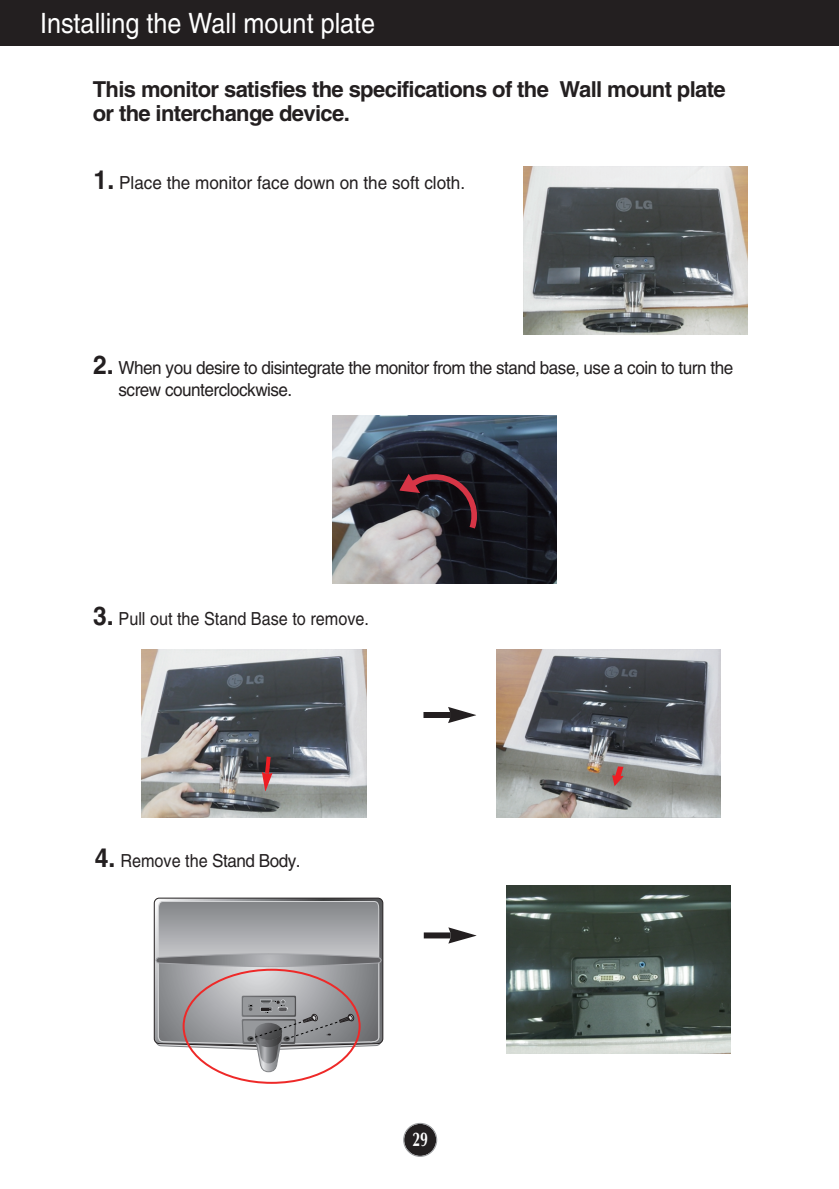
<style>
.page{position:relative;width:839px;height:1189px;background:#fff}
.page>*{position:absolute;margin:0;border:0;box-sizing:border-box;transform-origin:0 0}
.t1{font:28px "Helvetica";color:#fff;scale:.9 1}
.t2{font:700 22px/24px "Helvetica";letter-spacing:-.03em;color:#231f20}
.t3{font:700 20px "Optima";color:#fff;scale:.7 1}
.t4{font:18px/22px "Helvetica";letter-spacing:-.03em;color:#231f20;scale:.95 1}
.t5{font:18px "Helvetica";color:#231f20;scale:.95 1}
.t6{font:18px "Helvetica";color:#231f20;scale:.9 1}
.t7{font:18px "Helvetica";letter-spacing:-.03em;color:#231f20;scale:.9 1}
.s1{font-weight:700;font-size:26px}
</style>
<div class="page">
<div style="left:404px;top:1124px;width:32px;height:32px;background:#231f20;border-radius:50%"></div>
<div style="left:403px;top:1123px;width:34px;height:34px;border:1px solid #939598;border-radius:50%"></div>
<div style="left:0;top:0;width:839px;height:45px;background:#231f20"></div>
<img style="left:523px;top:166px;width:225px;height:168px">
<div style="left:423px;top:712px;width:27px;height:6px;background:#231f20"></div>
<svg style="left:448px;top:707px;width:28px;height:16px"></svg>
<img style="left:142px;top:649px;width:224px;height:169px">
<img style="left:496px;top:649px;width:224px;height:169px">
<svg style="left:612px;top:766px;width:11px;height:20px"></svg>
<svg style="left:262px;top:752px;width:11px;height:39px"></svg>
<div style="left:424px;top:932px;width:26px;height:6px;background:#231f20"></div>
<svg style="left:448px;top:927px;width:28px;height:16px"></svg>
<div style="left:154px;top:898px;width:229px;height:146px;border:1px solid #231f20;border-radius:5px"></div>
<svg style="left:155px;top:900px;width:227px;height:172px;background:#a9a6a9"></svg>
<img style="left:333px;top:415px;width:224px;height:168px">
<svg style="left:399px;top:474px;width:81px;height:61px;background:#50373e"></svg>
<img style="left:506px;top:885px;width:225px;height:168px">
<h1 class="t1" style="left:40px;top:13px;width:374px">Installing the Wall mount plate</h1>
<p class="t2" style="left:93px;top:80px;width:634px">This monitor satisfies the specifications of the Wall mount plate or the interchange device.</p>
<p class="t5" style="left:94px;top:176px;width:392px"><span class="s1">1.</span> Place the monitor face down on the soft cloth.</p>
<p class="t4" style="left:119px;top:358px;width:648px;text-indent:-26px"><span class="s1">2.</span> When you desire to disintegrate the monitor from the stand base, use a coin to turn the screw counterclockwise.</p>
<p class="t6" style="left:93px;top:612px;width:308px"><span class="s1">3.</span> Pull out the Stand Base to remove.</p>
<p class="t7" style="left:95px;top:854px;width:230px"><span class="s1">4.</span> Remove the Stand Body.</p>
<p class="t3" style="left:412px;top:1131px;width:23px">29</p>
</div>
